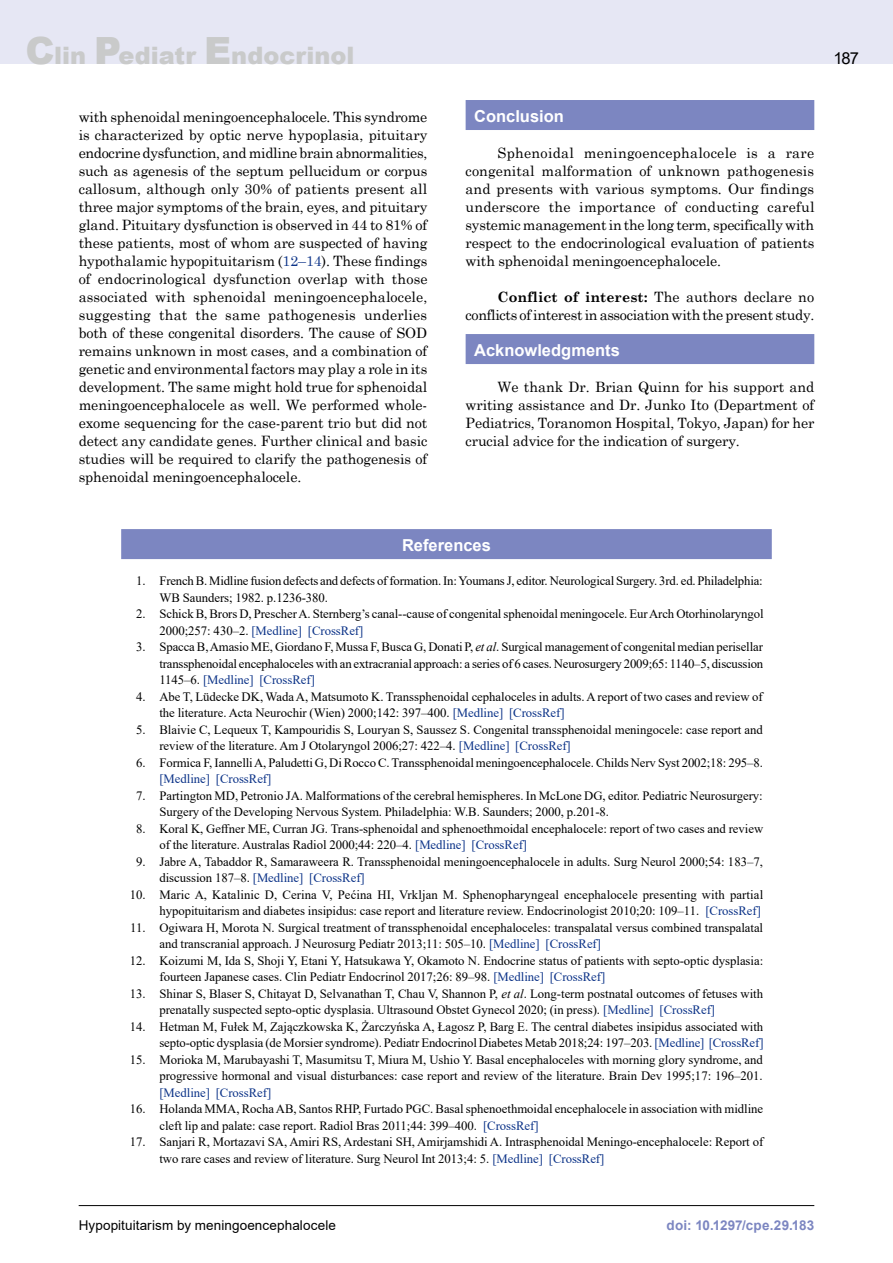
<style>
.page{position:relative;width:893px;height:1263px;background:#fff}
.page>*{position:absolute;margin:0;border:0;box-sizing:border-box;transform-origin:0 0}
.t1{font:900 24px "Arial";color:#c9caca}
.t2{font:700 16.5px "Arial";color:#fff}
.t3{font:16.5px "Arial";color:#000}
.t4{font:14.25px/18px "Century Schoolbook";letter-spacing:-.01em;color:#000;text-align:justify}
.t5{font:13.5px "Arial";letter-spacing:.005em;color:#000}
.t6{font:700 13.5px "Arial";letter-spacing:.015em;color:#7c86c1}
.t7{font:12.75px/16.5px "Times New Roman";letter-spacing:-.005em;color:#000}
.t8{font:12.75px "Times New Roman";letter-spacing:-.005em;color:#0c3388}
.s1{font-size:37.5px}
.s2{color:#0c3388}
.s3{font-weight:700}
.s4{font-style:italic}
</style>
<div class="page">
<div style="left:0;top:0;width:893px;height:64px;background:#e6e7f4"></div>
<hr style="left:79px;top:1205px;width:735px;height:1px;background:#000">
<div style="left:466px;top:100px;width:348px;height:30px;background:#7c86c1"></div>
<div style="left:466px;top:334px;width:348px;height:30px;background:#7c86c1"></div>
<div style="left:121px;top:529px;width:651px;height:30px;background:#7c86c1"></div>
<h1 class="t1" style="left:26px;top:38px;width:330px"><span class="s1">C</span>lin <span class="s1">P</span>ediatr <span class="s1">E</span>ndocrinol</h1>
<p class="t4" style="left:79px;top:106px;width:350px">with sphenoidal meningoencephalocele. This syndrome is characterized by optic nerve hypoplasia, pituitary endocrine dysfunction, and midline brain abnormalities, such as agenesis of the septum pellucidum or corpus callosum, although only 30% of patients present all three major symptoms of the brain, eyes, and pituitary gland. Pituitary dysfunction is observed in 44 to 81% of these patients, most of whom are suspected of having hypothalamic hypopituitarism (<span class="s2">12–14</span>). These findings of endocrinological dysfunction overlap with those associated with sphenoidal meningoencephalocele, suggesting that the same pathogenesis underlies both of these congenital disorders. The cause of SOD remains unknown in most cases, and a combination of genetic and environmental factors may play a role in its development. The same might hold true for sphenoidal meningoencephalocele as well. We performed whole&shy;exome sequencing for the case-parent trio but did not detect any candidate genes. Further clinical and basic studies will be required to clarify the pathogenesis of sphenoidal meningoencephalocele.</p>
<p class="t2" style="left:474px;top:104px;width:91px">Conclusion</p>
<p class="t4" style="left:466px;top:142px;width:350px;text-indent:32px">Sphenoidal meningoencephalocele is a rare congenital malformation of unknown pathogenesis and presents with various symptoms. Our findings underscore the importance of conducting careful systemic management in the long term, specifically with respect to the endocrinological evaluation of patients with sphenoidal meningoencephalocele.</p>
<p class="t4" style="left:466px;top:286px;width:350px;text-align:right"><span class="s3">Conflict of interest:</span> The authors declare no conflicts of interest in association with the present study.</p>
<p class="t2" style="left:474px;top:338px;width:147px">Acknowledgments</p>
<p class="t4" style="left:466px;top:376px;width:350px;text-indent:32px">We thank Dr. Brian Quinn for his support and writing assistance and Dr. Junko Ito (Department of Pediatrics, Toranomon Hospital, Tokyo, Japan) for her crucial advice for the indication of surgery.</p>
<p class="t3" style="left:833px;top:47px;width:27px">187</p>
<p class="t2" style="left:402px;top:533px;width:90px">References</p>
<p class="t7" style="left:159px;top:572px;width:605px;text-indent:-23px">1. French B. Midline fusion defects and defects of formation. In: Youmans J, editor. Neurological Surgery. 3rd. ed. Philadelphia:<br>WB Saunders; 1982. p.1236-380.</p>
<p class="t7" style="left:159px;top:605px;width:606px;text-indent:-23px">2. Schick B, Brors D, Prescher A. Sternberg’s canal--cause of congenital sphenoidal meningocele. Eur Arch Otorhinolaryngol<br>2000;257: 430–2. <span class="s2">[Medline] [CrossRef]</span></p>
<p class="t7" style="left:159px;top:638px;width:605px;text-align:justify;text-indent:-23px">3. Spacca B, Amasio ME, Giordano F, Mussa F, Busca G, Donati P, <span class="s4">et al</span>. Surgical management of congenital median perisellar transsphenoidal encephaloceles with an extracranial approach: a series of 6 cases. Neurosurgery 2009;65: 1140–5, discussion 1145–6. <span class="s2">[Medline] [CrossRef]</span></p>
<p class="t7" style="left:159px;top:688px;width:605px;text-indent:-23px">4. Abe T, Lüdecke DK, Wada A, Matsumoto K. Transsphenoidal cephaloceles in adults. A report of two cases and review of the literature. Acta Neurochir (Wien) 2000;142: 397–400. <span class="s2">[Medline] [CrossRef]</span></p>
<p class="t7" style="left:159px;top:721px;width:605px;text-indent:-23px">5. Blaivie C, Lequeux T, Kampouridis S, Louryan S, Saussez S. Congenital transsphenoidal meningocele: case report and review of the literature. Am J Otolaryngol 2006;27: 422–4. <span class="s2">[Medline] [CrossRef]</span></p>
<p class="t7" style="left:136px;top:754px;width:628px">6. Formica F, Iannelli A, Paludetti G, Di Rocco C. Transsphenoidal meningoencephalocele. Childs Nerv Syst 2002;18: 295–8.</p>
<p class="t8" style="left:159px;top:770px;width:113px">[Medline] [CrossRef]</p>
<p class="t7" style="left:159px;top:787px;width:605px;text-indent:-23px">7. Partington MD, Petronio JA. Malformations of the cerebral hemispheres. In McLone DG, editor. Pediatric Neurosurgery:<br>Surgery of the Developing Nervous System. Philadelphia: W.B. Saunders; 2000, p.201-8.</p>
<p class="t7" style="left:159px;top:820px;width:605px;text-indent:-23px">8. Koral K, Geffner ME, Curran JG. Trans-sphenoidal and sphenoethmoidal encephalocele: report of two cases and review of the literature. Australas Radiol 2000;44: 220–4. <span class="s2">[Medline] [CrossRef]</span></p>
<p class="t7" style="left:159px;top:853px;width:605px;text-indent:-23px">9. Jabre A, Tabaddor R, Samaraweera R. Transsphenoidal meningoencephalocele in adults. Surg Neurol 2000;54: 183–7, discussion 187–8. <span class="s2">[Medline] [CrossRef]</span></p>
<p class="t7" style="left:130px;top:886px;width:635px;text-align:right">10. Maric A, Katalinic D, Cerina V, Pećina HI, Vrkljan M. Sphenopharyngeal encephalocele presenting with partial hypopituitarism and diabetes insipidus: case report and literature review. Endocrinologist 2010;20: 109–11. <span class="s2">[CrossRef]</span></p>
<p class="t7" style="left:159px;top:919px;width:605px;text-indent:-29px">11. Ogiwara H, Morota N. Surgical treatment of transsphenoidal encephaloceles: transpalatal versus combined transpalatal and transcranial approach. J Neurosurg Pediatr 2013;11: 505–10. <span class="s2">[Medline] [CrossRef]</span></p>
<p class="t7" style="left:159px;top:952px;width:605px;text-indent:-30px">12. Koizumi M, Ida S, Shoji Y, Etani Y, Hatsukawa Y, Okamoto N. Endocrine status of patients with septo-optic dysplasia: fourteen Japanese cases. Clin Pediatr Endocrinol 2017;26: 89–98. <span class="s2">[Medline] [CrossRef]</span></p>
<p class="t7" style="left:159px;top:985px;width:605px;text-indent:-30px">13. Shinar S, Blaser S, Chitayat D, Selvanathan T, Chau V, Shannon P, <span class="s4">et al</span>. Long-term postnatal outcomes of fetuses with prenatally suspected septo-optic dysplasia. Ultrasound Obstet Gynecol 2020; (in press). <span class="s2">[Medline] [CrossRef]</span></p>
<p class="t7" style="left:130px;top:1018px;width:635px;text-align:right">14. Hetman M, Fułek M, Zajączkowska K, Żarczyńska A, Łagosz P, Barg E. The central diabetes insipidus associated with septo-optic dysplasia (de Morsier syndrome). Pediatr Endocrinol Diabetes Metab 2018;24: 197–203. <span class="s2">[Medline] [CrossRef]</span></p>
<p class="t7" style="left:130px;top:1051px;width:635px;text-align:right">15. Morioka M, Marubayashi T, Masumitsu T, Miura M, Ushio Y. Basal encephaloceles with morning glory syndrome, and progressive hormonal and visual disturbances: case report and review of the literature. Brain Dev 1995;17: 196–201.</p>
<p class="t8" style="left:159px;top:1083px;width:113px">[Medline] [CrossRef]</p>
<p class="t7" style="left:159px;top:1100px;width:605px;text-indent:-30px">16. Holanda MMA, RochaAB, Santos RHP, Furtado PGC. Basal sphenoethmoidal encephalocele in association with midline cleft lip and palate: case report. Radiol Bras 2011;44: 399–400. <span class="s2">[CrossRef]</span></p>
<p class="t7" style="left:159px;top:1133px;width:605px;text-indent:-30px">17. Sanjari R, Mortazavi SA, Amiri RS, Ardestani SH, Amirjamshidi A. Intrasphenoidal Meningo-encephalocele: Report of two rare cases and review of literature. Surg Neurol Int 2013;4: 5. <span class="s2">[Medline] [CrossRef]</span></p>
<p class="t5" style="left:79px;top:1216px;width:259px">Hypopituitarism by meningoencephalocele</p>
<p class="t6" style="left:667px;top:1216px;width:149px">doi: 10.1297/cpe.29.183</p>
</div>
